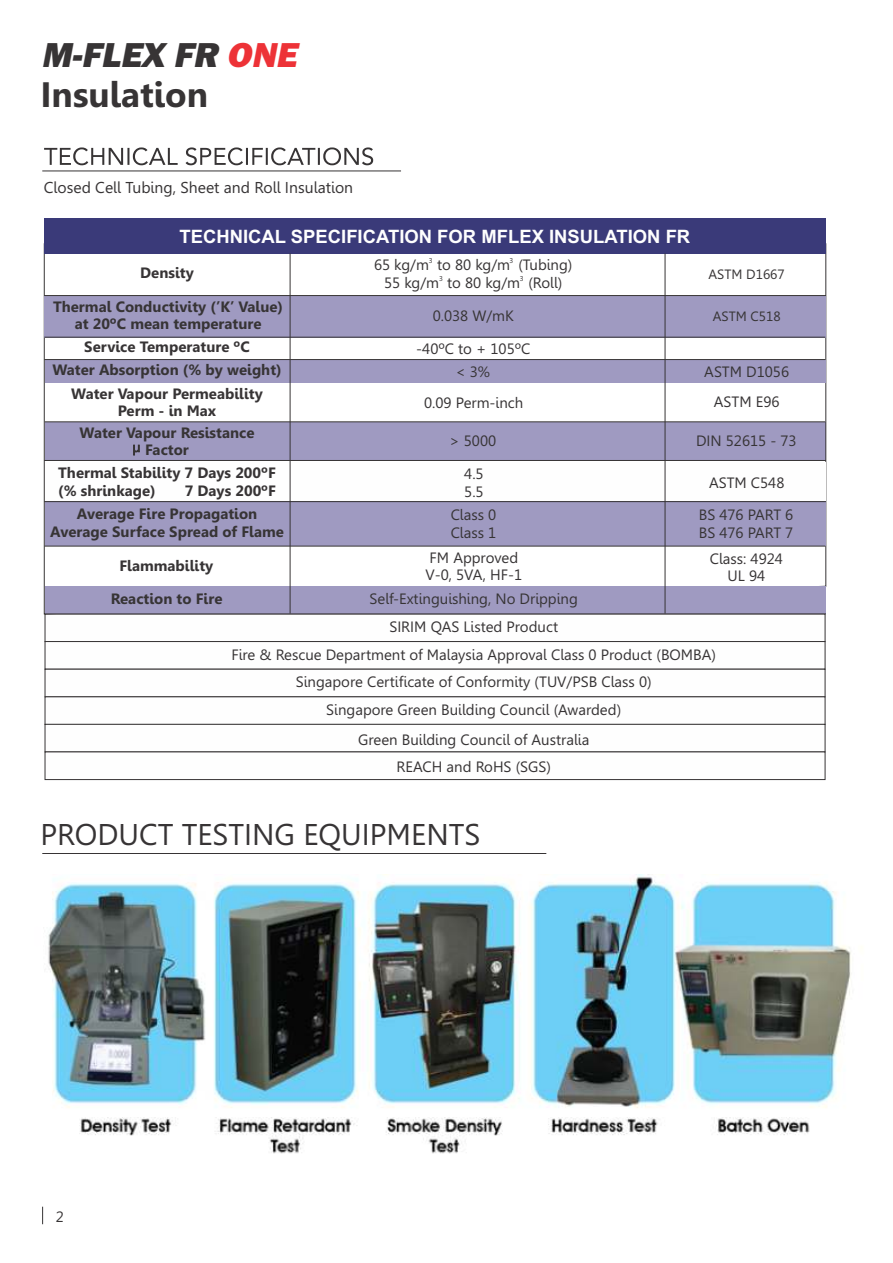
<style>
.page{position:relative;width:893px;height:1263px;background:#fff}
.page>*{position:absolute;margin:0;border:0;box-sizing:border-box;transform-origin:0 0}
.t1{font:italic 800 35.85px "Franklin Gothic";color:#373435}
.t2{font:700 35.25px "Gisha";color:#373435}
.t3{font:30px "Gisha";color:#373435}
.t4{font:700 18.45px "Arial";color:#fefefe}
.t5{font:15.75px "Gisha";color:#373435}
.t6{font:15px/17.5px "Gisha";color:#373435;text-align:center}
.t7{font:700 15px/17.5px "Gisha";color:#373435;text-align:center}
.t8{font:13.5px "Gisha";color:#373435}
.t9{font:7.05px "Gisha";color:#373435}
.s1{color:#ed3237}
</style>
<div class="page">
<svg style="left:44px;top:147px;width:329px;height:18px"></svg>
<img style="left:48px;top:874px;width:803px;height:280px">
<svg style="left:43px;top:243px;width:784px;height:372px"></svg>
<div style="left:44px;top:218px;width:782px;height:35px;background:#3a3a79"></div>
<div style="left:45px;top:586px;width:780px;height:28px;background:#9f9ac1"></div>
<div style="left:45px;top:463px;width:780px;height:38px;background:#fefefe"></div>
<div style="left:45px;top:502px;width:780px;height:44px;background:#9f9ac1"></div>
<div style="left:45px;top:360px;width:780px;height:23px;background:#9f9ac1"></div>
<div style="left:44px;top:296px;width:782px;height:41px;background:#9f9ac1"></div>
<hr style="left:44px;top:295px;width:782px;height:1px;background:#373435">
<hr style="left:44px;top:337px;width:781px;height:1px;background:#373435">
<hr style="left:44px;top:359px;width:781px;height:1px;background:#373435">
<hr style="left:45px;top:421px;width:780px;height:1px;background:#373435">
<hr style="left:44px;top:460px;width:782px;height:1px;background:#373435">
<hr style="left:44px;top:501px;width:782px;height:1px;background:#373435">
<hr style="left:44px;top:546px;width:781px;height:1px;background:#373435">
<hr style="left:44px;top:613px;width:782px;height:1px;background:#373435">
<hr style="left:665px;top:253px;width:1px;height:360px;background:#373435">
<hr style="left:290px;top:253px;width:1px;height:360px;background:#373435">
<svg style="left:133px;top:444px;width:7px;height:12px"></svg>
<div style="left:45px;top:641px;width:780px;height:29px;background:#fefefe;border:1px solid #373435"></div>
<div style="left:45px;top:669px;width:780px;height:28px;background:#fefefe;border:1px solid #373435"></div>
<div style="left:45px;top:696px;width:780px;height:29px;background:#fefefe;border:1px solid #373435"></div>
<div style="left:45px;top:724px;width:780px;height:28px;background:#fefefe;border:1px solid #373435"></div>
<div style="left:45px;top:751px;width:780px;height:29px;background:#fefefe;border:1px solid #373435"></div>
<svg style="left:42px;top:1207px;width:1px;height:17px"></svg>
<hr style="left:42px;top:171px;width:359px;height:1px;background:#373435">
<hr style="left:42px;top:853px;width:504px;height:1px;background:#373435">
<h1 class="t1" style="left:41px;top:42px;width:263px">M-FLEX FR <span class="s1">ONE</span></h1>
<h2 class="t2" style="left:40px;top:80px;width:169px">Insulation</h2>
<p class="t5" style="left:44px;top:181px;width:311px">Closed Cell Tubing, Sheet and Roll Insulation</p>
<p class="t4" style="left:179px;top:229px;width:512px">TECHNICAL SPECIFICATION FOR MFLEX INSULATION FR</p>
<p class="t9" style="left:429px;top:257px;width:5px">3</p>
<p class="t9" style="left:510px;top:257px;width:5px">3</p>
<p class="t9" style="left:439px;top:275px;width:5px">3</p>
<p class="t9" style="left:520px;top:275px;width:5px">3</p>
<p class="t7" style="left:140px;top:266px;width:55px">Density</p>
<p class="t6" style="left:374px;top:258px;width:200px">65 kg/m to 80 kg/m (Tubing)<br>55 kg/m to 80 kg/m (Roll)</p>
<p class="t8" style="left:709px;top:269px;width:78px">ASTM D1667</p>
<p class="t7" style="left:53px;top:299px;width:232px">Thermal Conductivity (’K’ Value) at 20ºC mean temperature</p>
<p class="t8" style="left:713px;top:311px;width:69px">ASTM C518</p>
<p class="t7" style="left:52px;top:337px;width:231px;line-height:22.8px">Service Temperature ºC<br>Water Absorption (% by weight)</p>
<p class="t6" style="left:433px;top:308px;width:83px">0.038 W/mK</p>
<p class="t6" style="left:416px;top:341px;width:116px">-40ºC to + 105ºC</p>
<p class="t6" style="left:455px;top:364px;width:36px">&lt; 3%</p>
<p class="t6" style="left:704px;top:364px;width:86px">ASTM D1056</p>
<p class="t7" style="left:71px;top:386px;width:193px">Water Vapour Permeability<br>Perm - in Max</p>
<p class="t6" style="left:424px;top:395px;width:101px">0.09 Perm-inch</p>
<p class="t6" style="left:714px;top:395px;width:67px">ASTM E96</p>
<p class="t7" style="left:80px;top:425px;width:176px">Water Vapour Resistance<br>Factor</p>
<p class="t6" style="left:449px;top:434px;width:48px">&gt; 5000</p>
<p class="t7" style="left:58px;top:465px;width:219px;text-align:left">Thermal Stability 7 Days 200ºF (% shrinkage)</p>
<p class="t6" style="left:696px;top:433px;width:102px">DIN 52615 - 73</p>
<p class="t6" style="left:464px;top:467px;width:21px;text-align:left">4.5<br>5.5</p>
<p class="t6" style="left:709px;top:476px;width:77px">ASTM C548</p>
<p class="t7" style="left:185px;top:483px;width:93px">7 Days 200ºF</p>
<p class="t7" style="left:50px;top:506px;width:235px">Average Fire Propagation<br>Average Surface Spread of Flame</p>
<p class="t6" style="left:451px;top:508px;width:47px;text-align:left">Class 0<br>Class 1</p>
<p class="t6" style="left:699px;top:507px;width:96px;text-align:left">BS 476 PART 6<br>BS 476 PART 7</p>
<p class="t7" style="left:119px;top:558px;width:95px">Flammability</p>
<p class="t6" style="left:425px;top:550px;width:98px;text-align:left">FM Approved<br>V-0, 5VA, HF-1</p>
<p class="t6" style="left:710px;top:551px;width:75px">Class: 4924<br>UL 94</p>
<p class="t7" style="left:111px;top:591px;width:113px">Reaction to Fire</p>
<p class="t6" style="left:231px;top:586px;width:486px;line-height:27.6px">Self-Extinguishing, No Dripping<br>SIRIM QAS Listed Product<br>Fire &amp; Rescue Department of Malaysia Approval Class 0 Product (BOMBA)<br>Singapore Certificate of Conformity (TUV/PSB Class 0)</p>
<p class="t6" style="left:326px;top:702px;width:296px">Singapore Green Building Council (Awarded)</p>
<p class="t6" style="left:358px;top:727px;width:233px;line-height:27.5px">Green Building Council of Australia<br>REACH and RoHS (SGS)</p>
<h3 class="t3" style="left:40px;top:822px;width:442px">PRODUCT TESTING EQUIPMENTS</h3>
<p class="t6" style="left:56px;top:1209px;width:10px">2</p>
</div>
